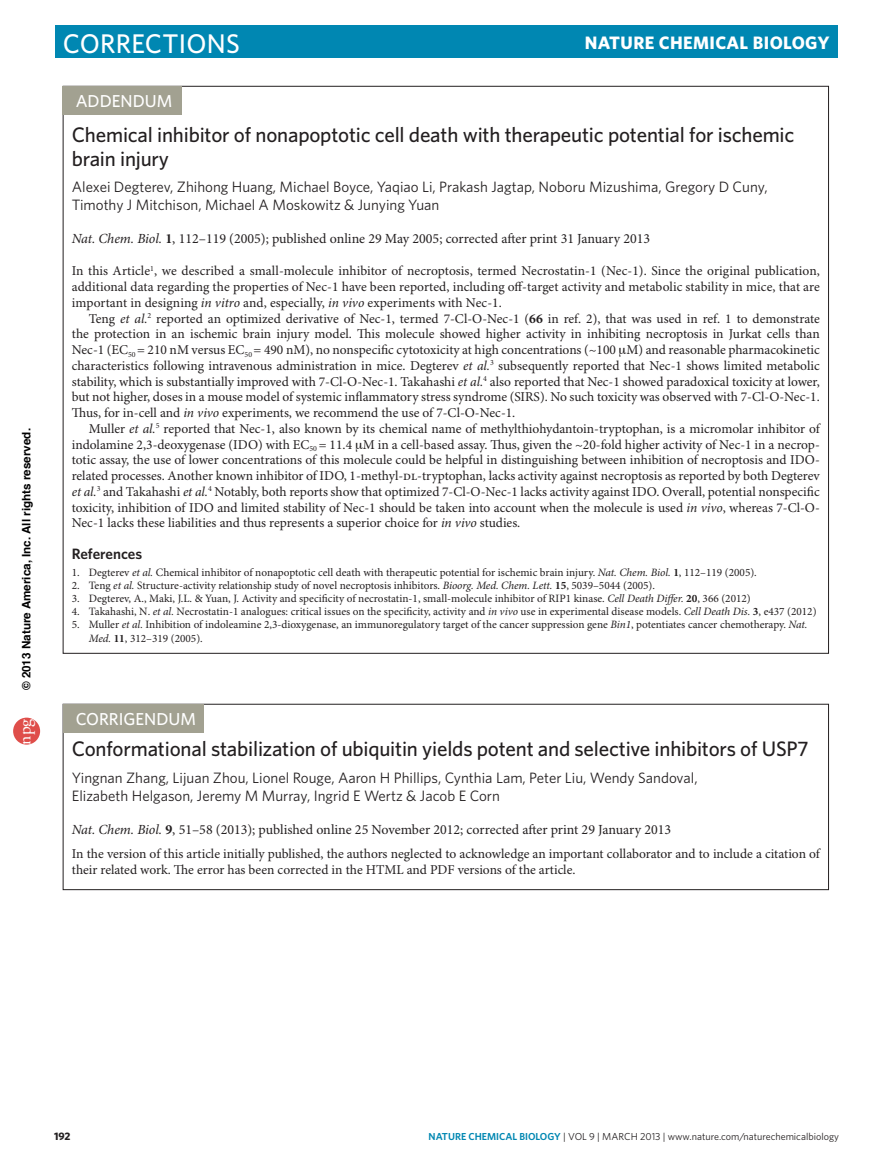
<style>
.page{position:relative;width:893px;height:1174px;background:#fff}
.page>*{position:absolute;margin:0;border:0;box-sizing:border-box;transform-origin:0 0}
.t1{font:500 27px "Whitney";letter-spacing:.01em;color:#fff}
.t2{font:500 21px/24px "Whitney";letter-spacing:-.01em;color:#231f20}
.t3{font:700 18px "Whitney";letter-spacing:.02em;color:#fff}
.t4{font:17.55px "Adobe Garamond Pro";color:#fff}
.t5{font:500 17.25px "Whitney";color:#fff}
.t6{font:15px/18px "Whitney";color:#231f20}
.t7{font:600 15px "Whitney";color:#231f20}
.t8{font:13.95px "Minion Pro";color:#231f20}
.t9{font:13.5px/15.8px "Minion Pro";color:#231f20;text-align:justify}
.t10{font:700 11.7px "Helvetica";color:#000}
.t11{font:11.25px/13px "Minion Pro";color:#231f20}
.t12{font:700 10.8px "Whitney";color:#231f20}
.t13{font:10.2px "Whitney";color:#231f20}
.s1{font-style:italic}
.s2{font-weight:700}
.s3{font-weight:600;color:#0087b2}
</style>
<div class="page">
<div style="left:55px;top:26px;width:783px;height:32px;background:#0087b2"></div>
<div style="left:63px;top:704px;width:766px;height:186px;border:1px solid #231f20"></div>
<div style="left:63px;top:86px;width:119px;height:28px;background:#a2a191"></div>
<div style="left:63px;top:704px;width:140px;height:28px;background:#a2a191"></div>
<div style="left:13px;top:717px;width:27px;height:27px;background:#df4e4a;border-radius:50%"></div>
<p class="t10" style="left:17px;top:690px;width:264px;rotate:-90deg">© 2013 Nature America, Inc. All rights reserved.</p>
<p class="t4" style="left:14px;top:744px;width:28px;rotate:-90deg">npg</p>
<h1 class="t1" style="left:63px;top:25px;width:179px">corrections</h1>
<h3 class="t3" style="left:585px;top:31px;width:246px">NATURE CHEMICAL BIOLOGY</h3>
<p class="t5" style="left:76px;top:90px;width:98px">ADDENDUM</p>
<h2 class="t2" style="left:72px;top:122px;width:724px">Chemical inhibitor of nonapoptotic cell death with therapeutic potential for ischemic brain injury</h2>
<p class="t6" style="left:72px;top:178px;width:697px">Alexei Degterev, Zhihong Huang, Michael Boyce, Yaqiao Li, Prakash Jagtap, Noboru Mizushima, Gregory D Cuny,<br>Timothy J Mitchison, Michael A Moskowitz &amp; Junying Yuan</p>
<p class="t8" style="left:72px;top:230px;width:580px"><span class="s1">Nat. Chem. Biol.</span> <span class="s2">1</span>, 112–119 (2005); published online 29 May 2005; corrected after print 31 January 2013</p>
<p class="t9" style="left:72px;top:264px;width:750px">In this Article<sup>1</sup>, we described a small-molecule inhibitor of necroptosis, termed Necrostatin-1 (Nec-1). Since the original publication, additional data regarding the properties of Nec-1 have been reported, including off-target activity and metabolic stability in mice, that are important in designing <span class="s1">in vitro</span> and, especially, <span class="s1">in vivo</span> experiments with Nec-1.</p>
<p class="t9" style="left:72px;top:311px;width:750px;text-indent:17px">Teng <span class="s1">et al.</span><sup>2</sup> reported an optimized derivative of Nec-1, termed 7-Cl-O-Nec-1 (<span class="s2">66</span> in ref. 2), that was used in ref. 1 to demonstrate the protection in an ischemic brain injury model. This molecule showed higher activity in inhibiting necroptosis in Jurkat cells than Nec-1 (EC<sub>50</sub> = 210 nM versus EC<sub>50</sub> = 490 nM), no nonspecific cytotoxicity at high concentrations (~100 M) and reasonable pharmacokinetic characteristics following intravenous administration in mice. Degterev <span class="s1">et al.</span><sup>3</sup> subsequently reported that Nec-1 shows limited metabolic stability, which is substantially improved with 7-Cl-O-Nec-1. Takahashi <span class="s1">et al.</span><sup>4</sup> also reported that Nec-1 showed paradoxical toxicity at lower, but not higher, doses in a mouse model of systemic inflammatory stress syndrome (SIRS). No such toxicity was observed with 7-Cl-O-Nec-1.<br>Thus, for in-cell and <span class="s1">in vivo</span> experiments, we recommend the use of 7-Cl-O-Nec-1.</p>
<p class="t9" style="left:72px;top:421px;width:750px;text-indent:17px">Muller <span class="s1">et al.</span><sup>5</sup> reported that Nec-1, also known by its chemical name of methylthiohydantoin-tryptophan, is a micromolar inhibitor of indolamine 2,3-deoxygenase (IDO) with EC<sub>50</sub> = 11.4 M in a cell-based assay. Thus, given the ~20-fold higher activity of Nec-1 in a necrop&shy;totic assay, the use of lower concentrations of this molecule could be helpful in distinguishing between inhibition of necroptosis and IDO&shy;related processes. Another known inhibitor of IDO, 1-methyl-dl-tryptophan, lacks activity against necroptosis as reported by both Degterev <span class="s1">et al.</span><sup>3</sup> and Takahashi <span class="s1">et al.</span><sup>4</sup> Notably, both reports show that optimized 7-Cl-O-Nec-1 lacks activity against IDO. Overall, potential nonspecific toxicity, inhibition of IDO and limited stability of Nec-1 should be taken into account when the molecule is used <span class="s1">in vivo</span>, whereas 7-Cl-O-Nec-1 lacks these liabilities and thus represents a superior choice for <span class="s1">in vivo</span> studies.</p>
<p class="t7" style="left:72px;top:544px;width:72px">REFERENCES</p>
<p class="t11" style="left:72px;top:566px;width:686px">1. Degterev <span class="s1">et al.</span> Chemical inhibitor of nonapoptotic cell death with therapeutic potential for ischemic brain injury. <span class="s1">Nat. Chem. Biol.</span> <span class="s2">1</span>, 112–119 (2005).</p>
<p class="t11" style="left:72px;top:579px;width:585px">2. Teng <span class="s1">et al.</span> Structure-activity relationship study of novel necroptosis inhibitors. <span class="s1">Bioorg. Med. Chem. Lett.</span> <span class="s2">15</span>, 5039–5044 (2005).</p>
<p class="t11" style="left:72px;top:592px;width:680px">3. Degterev, A., Maki, J.L. &amp; Yuan, J. Activity and specificity of necrostatin-1, small-molecule inhibitor of RIP1 kinase. <span class="s1">Cell Death Differ.</span> <span class="s2">20</span>, 366 (2012)</p>
<p class="t11" style="left:72px;top:606px;width:746px">4. Takahashi, N. <span class="s1">et al.</span> Necrostatin-1 analogues: critical issues on the specificity, activity and <span class="s1">in vivo</span> use in experimental disease models. <span class="s1">Cell Death Dis.</span> <span class="s2">3</span>, e437 (2012)</p>
<p class="t11" style="left:89px;top:619px;width:720px;text-indent:-17px">5. Muller <span class="s1">et al.</span> Inhibition of indoleamine 2,3-dioxygenase, an immunoregulatory target of the cancer suppression gene <span class="s1">Bin1</span>, potentiates cancer chemotherapy. <span class="s1">Nat.<br>Med.</span> <span class="s2">11</span>, 312–319 (2005).</p>
<p class="t5" style="left:76px;top:707px;width:11px">CORRI</p>
<p class="t5" style="left:124px;top:707px;width:74px">GENDUM</p>
<h2 class="t2" style="left:72px;top:736px;width:738px">Conformational stabilization of ubiquitin yields potent and selective inhibitors of USP7</h2>
<p class="t6" style="left:72px;top:768px;width:627px">Yingnan Zhang, Lijuan Zhou, Lionel Rouge, Aaron H Phillips, Cynthia Lam, Peter Liu, Wendy Sandoval,<br>Elizabeth Helgason, Jeremy M Murray, Ingrid E Wertz &amp; Jacob E Corn</p>
<p class="t8" style="left:72px;top:820px;width:601px"><span class="s1">Nat. Chem. Biol.</span> <span class="s2">9</span>, 51–58 (2013); published online 25 November 2012; corrected after print 29 January 2013</p>
<p class="t9" style="left:72px;top:846px;width:750px">In the version of this article initially published, the authors neglected to acknowledge an important collaborator and to include a citation of their related work. The error has been corrected in the HTML and PDF versions of the article.</p>
<p class="t12" style="left:54px;top:1129px;width:18px">192</p>
<p class="t13" style="left:429px;top:1129px;width:412px"><span class="s3">NATURE CHEMICAL BIOLOGY</span> | VOL 9 | MARCH 2013 | www.nature.com/naturechemicalbiology</p>
</div>
